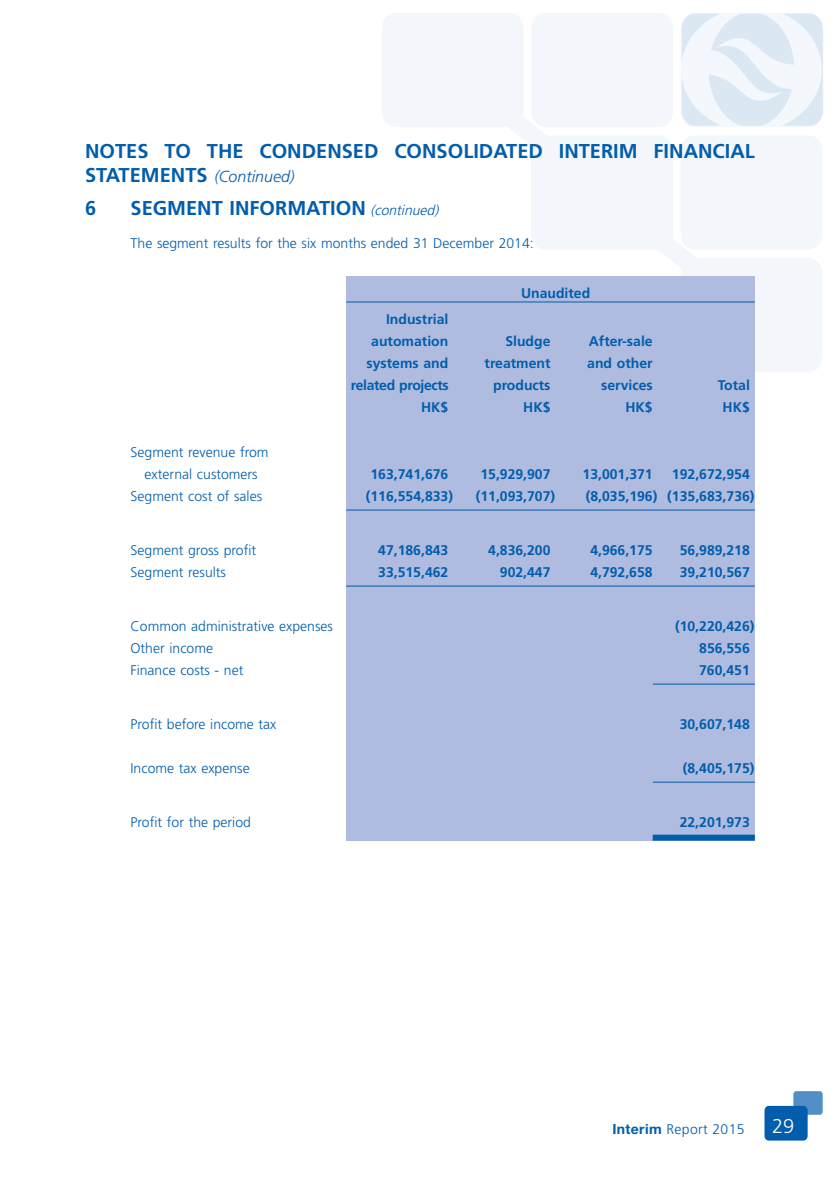
<style>
.page{position:relative;width:840px;height:1191px;background:#fff}
.page>*{position:absolute;margin:0;border:0;box-sizing:border-box;transform-origin:0 0}
.t1{font:700 20px "Frutiger LT Std";color:#025dac}
.t2{font:300 20px "Frutiger LT Std";color:#fff}
.t3{font:italic 300 16px "Frutiger LT Std";color:#025dac}
.t4{font:700 14px/22px "Frutiger LT Std";color:#025dac;text-align:right}
.t5{font:300 14px/22px "Frutiger LT Std";color:#025dac;text-align:center}
.t6{font:300 14px "Frutiger LT Std";letter-spacing:.025em;color:#025dac}
.t7{font:700 14px "Frutiger LT Std";letter-spacing:-.025em;color:#025dac}
.s1{font-weight:700;font-style:normal;font-size:20px}
.s2{font-weight:300;font-style:italic;font-size:14px}
.s3{font-family:"Helvetica Neue LT Std";font-weight:700}
</style>
<div class="page">
<div style="left:792px;top:1091px;width:30px;height:23px;background:#518fc6;border-radius:3px"></div>
<div style="left:764px;top:1105px;width:43px;height:35px;background:#025dac;border-radius:4px"></div>
<svg style="left:382px;top:13px;width:440px;height:359px;fill:#f3f7fb"></svg>
<svg style="left:680px;top:13px;width:142px;height:114px"></svg>
<div style="left:346px;top:276px;width:408px;height:564px;background:#afbcdf"></div>
<hr style="left:346px;top:301px;width:408px;height:1px;background:#025dac">
<hr style="left:346px;top:509px;width:408px;height:1px;background:#025dac">
<hr style="left:346px;top:585px;width:408px;height:1px;background:#025dac">
<hr style="left:652px;top:683px;width:102px;height:1px;background:#025dac">
<hr style="left:652px;top:781px;width:102px;height:1px;background:#025dac">
<div style="left:652px;top:834px;width:102px;height:6px;background:#025dac"></div>
<h1 class="t1" style="left:85px;top:140px;width:14px">NOTE</h1>
<h1 class="t1" style="left:137px;top:140px;width:41px">S TO</h1>
<h1 class="t1" style="left:207px;top:140px;width:370px">THE CONDENSED CONSOLIDATED INTER</h1>
<h1 class="t1" style="left:613px;top:140px;width:71px">IM FINAN</h1>
<h1 class="t1" style="left:712px;top:140px;width:44px">CIAL</h1>
<h1 class="t1" style="left:85px;top:164px;width:25px">STATEMENT</h1>
<p class="t3" style="left:196px;top:168px;width:99px"><span class="s1">S</span> (Continued)</p>
<h1 class="t1" style="left:85px;top:196px;width:13px">6</h1>
<h1 class="t1" style="left:130px;top:196px;width:313px">Segment information <span class="s2">(continued)</span></h1>
<p class="t5" style="left:130px;top:233px;width:404px">The segment results for the six months ended 31 December 2014:</p>
<p class="t4" style="left:520px;top:283px;width:71px">Unaudited</p>
<p class="t4" style="left:371px;top:309px;width:79px">Industrial automation</p>
<p class="t4" style="left:505px;top:331px;width:63px">Sludge A</p>
<p class="t4" style="left:598px;top:331px;width:55px">fter-sale</p>
<p class="t5" style="left:130px;top:441px;width:139px">Segment revenue from external customers</p>
<p class="t4" style="left:366px;top:353px;width:83px">systems and</p>
<p class="t4" style="left:484px;top:353px;width:67px">treatment</p>
<p class="t4" style="left:587px;top:353px;width:67px">and other</p>
<p class="t7" style="left:351px;top:377px;width:99px">related projects</p>
<p class="t4" style="left:493px;top:375px;width:59px">products</p>
<p class="t4" style="left:601px;top:375px;width:77px">services T</p>
<p class="t4" style="left:723px;top:375px;width:27px">otal</p>
<p class="t4" style="left:421px;top:397px;width:29px">HK$</p>
<p class="t4" style="left:523px;top:397px;width:29px">HK$</p>
<p class="t4" style="left:625px;top:397px;width:29px">HK$</p>
<p class="t4" style="left:722px;top:397px;width:29px">HK$</p>
<p class="t4" style="left:370px;top:463px;width:79px">163,741,676</p>
<p class="t4" style="left:480px;top:463px;width:72px">15,929,907</p>
<p class="t4" style="left:582px;top:463px;width:72px">13,001,371</p>
<p class="t4" style="left:671px;top:463px;width:79px">192,672,954</p>
<p class="t5" style="left:130px;top:485px;width:133px">Segment cost of sales</p>
<p class="t4" style="left:365px;top:485px;width:89px">(116,554,833)</p>
<p class="t4" style="left:475px;top:485px;width:81px">(11,093,707)</p>
<p class="t4" style="left:585px;top:485px;width:170px">(8,035,196) (135,683,736)</p>
<p class="t5" style="left:130px;top:539px;width:127px">Segment gross profit</p>
<p class="t4" style="left:378px;top:539px;width:72px">47,186,843</p>
<p class="t4" style="left:488px;top:539px;width:64px">4,836,200</p>
<p class="t4" style="left:590px;top:539px;width:64px">4,966,175</p>
<p class="t4" style="left:679px;top:539px;width:72px">56,989,218</p>
<p class="t5" style="left:130px;top:561px;width:97px">Segment results</p>
<p class="t4" style="left:378px;top:561px;width:72px">33,515,462</p>
<p class="t4" style="left:499px;top:561px;width:52px">902,447</p>
<p class="t4" style="left:590px;top:561px;width:64px">4,792,658</p>
<p class="t4" style="left:679px;top:561px;width:72px">39,210,567</p>
<p class="t5" style="left:130px;top:615px;width:204px">Common administrative expenses</p>
<p class="t4" style="left:674px;top:615px;width:81px">(10,220,426)</p>
<p class="t5" style="left:130px;top:637px;width:84px">Other income</p>
<p class="t4" style="left:698px;top:637px;width:52px">856,556</p>
<p class="t5" style="left:130px;top:659px;width:114px">Finance costs - net</p>
<p class="t4" style="left:698px;top:659px;width:52px">760,451</p>
<p class="t5" style="left:130px;top:713px;width:147px">Profit before income tax</p>
<p class="t4" style="left:679px;top:713px;width:72px">30,607,148</p>
<p class="t5" style="left:130px;top:757px;width:121px">Income tax expense</p>
<p class="t4" style="left:682px;top:757px;width:73px">(8,405,175)</p>
<p class="t5" style="left:130px;top:811px;width:122px">Profit for the period</p>
<p class="t4" style="left:679px;top:811px;width:72px">22,201,973</p>
<p class="t6" style="left:612px;top:1121px;width:134px"><span class="s3">Interim</span> Report 2015</p>
<h1 class="t2" style="left:771px;top:1114px;width:24px">29</h1>
</div>
